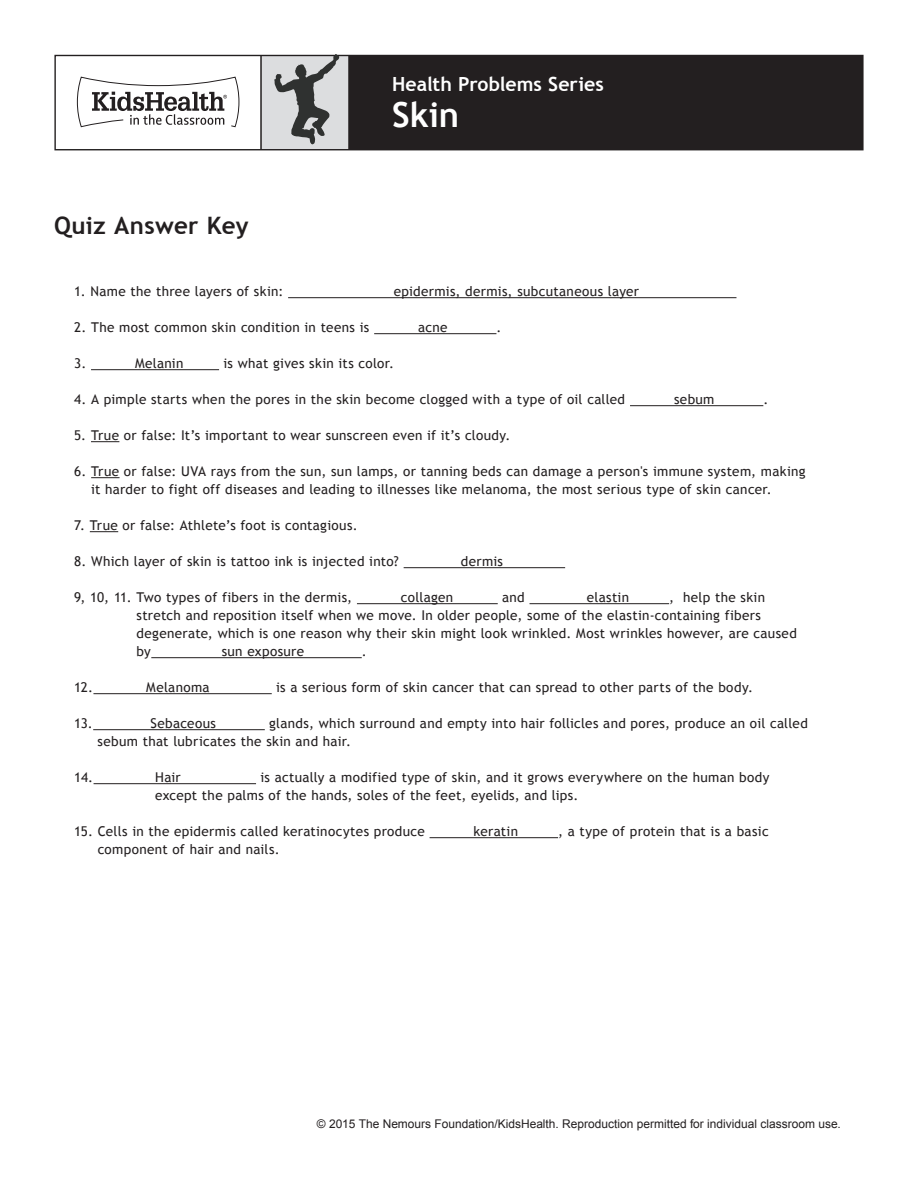
<style>
.page{position:relative;width:918px;height:1188px;background:#fff}
.page>*{position:absolute;margin:0;border:0;box-sizing:border-box;transform-origin:0 0}
.Handout_Header{font:700 34.5px "Trebuchet MS";color:#fff}
.Handout_Title{font:700 24px "Trebuchet MS";letter-spacing:.015em;color:#231f20}
.Handout_Header-2{font:700 19.5px "Trebuchet MS";color:#fff}
.Handout_Header-3{font:13.5px/18px "Trebuchet MS";letter-spacing:.025em;color:#231f20}
.t1{font:12px "Arial";color:#231f20}
</style>
<div class="page">
<div style="left:261px;top:55px;width:88px;height:95px;background:#dcdddf"></div>
<div style="left:349px;top:55px;width:513px;height:95px;background:#231f20"></div>
<svg style="left:76px;top:76px;width:164px;height:52px"></svg>
<hr style="left:348px;top:55px;width:2px;height:95px;background:#231f20">
<hr style="left:260px;top:55px;width:2px;height:95px;background:#231f20">
<div style="left:54px;top:55px;width:810px;height:95px;border:1px solid #231f20"></div>
<svg style="left:274px;top:54px;width:65px;height:91px"></svg>
<hr style="left:288px;top:297px;width:448px;height:1px;background:#231f20">
<hr style="left:374px;top:333px;width:122px;height:1px;background:#231f20">
<hr style="left:91px;top:369px;width:128px;height:1px;background:#231f20">
<hr style="left:630px;top:405px;width:133px;height:1px;background:#231f20">
<svg style="left:91px;top:441px;width:28px;height:1px"></svg>
<svg style="left:91px;top:477px;width:29px;height:1px"></svg>
<svg style="left:90px;top:531px;width:28px;height:1px"></svg>
<hr style="left:404px;top:567px;width:161px;height:1px;background:#231f20">
<hr style="left:357px;top:603px;width:141px;height:1px;background:#231f20">
<hr style="left:530px;top:603px;width:139px;height:1px;background:#231f20">
<hr style="left:151px;top:657px;width:211px;height:1px;background:#231f20">
<hr style="left:93px;top:693px;width:179px;height:1px;background:#231f20">
<hr style="left:93px;top:729px;width:172px;height:1px;background:#231f20">
<hr style="left:94px;top:783px;width:162px;height:1px;background:#231f20">
<hr style="left:430px;top:837px;width:128px;height:1px;background:#231f20">
<p class="Handout_Title" style="left:54px;top:210px;width:196px">Quiz Answer Key</p>
<p class="Handout_Header-2" style="left:392px;top:71px;width:213px">Health Problems Series</p>
<p class="Handout_Header" style="left:392px;top:93px;width:69px">Skin</p>
<p class="Handout_Header-3" style="left:74px;top:282px;width:211px">1. Name the three layers of skin:</p>
<p class="Handout_Header-3" style="left:394px;top:282px;width:247px">epidermis, dermis, subcutaneous layer</p>
<p class="Handout_Header-3" style="left:74px;top:318px;width:297px">2. The most common skin condition in teens is</p>
<p class="Handout_Header-3" style="left:418px;top:318px;width:31px">acne</p>
<p class="Handout_Header-3" style="left:496px;top:318px;width:6px">.</p>
<p class="Handout_Header-3" style="left:74px;top:354px;width:14px">3.</p>
<p class="Handout_Header-3" style="left:135px;top:354px;width:50px">Melanin</p>
<p class="Handout_Header-3" style="left:223px;top:354px;width:172px">is what gives skin its color.</p>
<p class="Handout_Header-3" style="left:74px;top:390px;width:552px">4. A pimple starts when the pores in the skin become clogged with a type of oil called</p>
<p class="Handout_Header-3" style="left:674px;top:390px;width:42px">sebum</p>
<p class="Handout_Header-3" style="left:763px;top:390px;width:6px">.</p>
<p class="Handout_Header-3" style="left:74px;top:426px;width:438px">5. True or false: It’s important to wear sunscreen even if it’s cloudy.</p>
<p class="Handout_Header-3" style="left:91px;top:462px;width:716px;text-indent:-17px">6. True or false: UVA rays from the sun, sun lamps, or tanning beds can damage a person's immune system, making it harder to fight off diseases and leading to illnesses like melanoma, the most serious type of skin cancer.</p>
<p class="Handout_Header-3" style="left:74px;top:516px;width:285px">7. True or false: Athlete’s foot is contagious.</p>
<p class="Handout_Header-3" style="left:74px;top:552px;width:326px">8. Which layer of skin is tattoo ink is injected into?</p>
<p class="Handout_Header-3" style="left:461px;top:552px;width:44px">dermis</p>
<p class="Handout_Header-3" style="left:74px;top:588px;width:279px">9, 10, 11. Two types of fibers in the dermis,</p>
<p class="Handout_Header-3" style="left:401px;top:588px;width:54px">collagen</p>
<p class="Handout_Header-3" style="left:502px;top:588px;width:24px">and</p>
<p class="Handout_Header-3" style="left:587px;top:588px;width:44px">elastin</p>
<p class="Handout_Header-3" style="left:137px;top:588px;width:662px;text-indent:533px">, help the skin stretch and reposition itself when we move. In older people, some of the elastin-containing fibers degenerate, which is one reason why their skin might look wrinkled. Most wrinkles however, are caused by</p>
<p class="Handout_Header-3" style="left:222px;top:642px;width:84px">sun exposure</p>
<p class="Handout_Header-3" style="left:362px;top:642px;width:6px">.</p>
<p class="Handout_Header-3" style="left:74px;top:678px;width:20px">12.</p>
<p class="Handout_Header-3" style="left:146px;top:678px;width:65px">Melanoma</p>
<p class="Handout_Header-3" style="left:276px;top:678px;width:478px">is a serious form of skin cancer that can spread to other parts of the body.</p>
<p class="Handout_Header-3" style="left:74px;top:714px;width:20px">13.</p>
<p class="Handout_Header-3" style="left:150px;top:714px;width:67px">Sebaceous</p>
<p class="Handout_Header-3" style="left:98px;top:714px;width:712px;text-indent:172px">glands, which surround and empty into hair follicles and pores, produce an oil called sebum that lubricates the skin and hair.</p>
<p class="Handout_Header-3" style="left:155px;top:768px;width:616px;text-indent:105px">is actually a modified type of skin, and it grows everywhere on the human body except the palms of the hands, soles of the feet, eyelids, and lips.</p>
<p class="Handout_Header-3" style="left:74px;top:822px;width:352px">15. Cells in the epidermis called keratinocytes produce</p>
<p class="Handout_Header-3" style="left:474px;top:822px;width:46px">keratin</p>
<p class="Handout_Header-3" style="left:558px;top:822px;width:212px">, a type of protein that is a basic</p>
<p class="Handout_Header-3" style="left:98px;top:840px;width:183px">component of hair and nails.</p>
<p class="Handout_Header-3" style="left:74px;top:768px;width:20px">14.</p>
<p class="Handout_Header-3" style="left:155px;top:768px;width:27px">Hair</p>
<p class="t1" style="left:317px;top:1116px;width:526px">© 2015 The Nemours Foundation/KidsHealth. Reproduction permitted for individual classroom use.</p>
</div>
